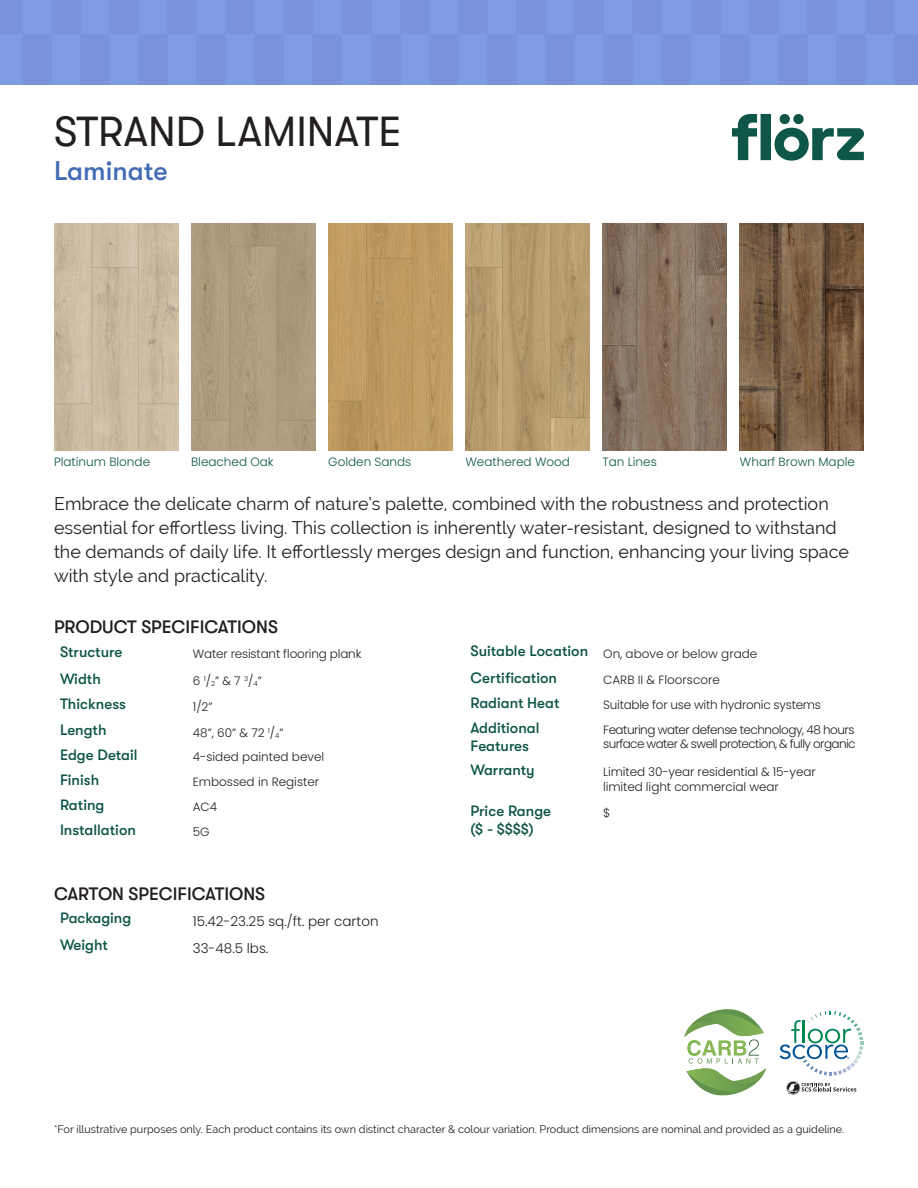
<style>
.page{position:relative;width:918px;height:1188px;background:#fff}
.page>*{position:absolute;margin:0;border:0;box-sizing:border-box;transform-origin:0 0}
.t1{font:42px "GT Walsheim";color:#231f20}
.t2{font:500 27px "GT Walsheim";color:#436cb5}
.t3{font:18px/24px "Raleway";color:#231f20}
.t4{font:500 18px "GT Walsheim";color:#231f20}
.t5{font:500 15px/18px "GT Walsheim";color:#0e5648}
.t6{font:300 13.5px "Poppins";color:#231f20}
.t7{font:300 12px/14.4px "Poppins";letter-spacing:-.015em;color:#231f20}
.t8{font:300 12px/14.4px "Poppins";letter-spacing:-.05em;color:#231f20}
.t9{font:300 12px "Poppins";color:#0e5648}
.t10{font:10.8px "Raleway";color:#231f20}
.s1{font-family:"GT Walsheim";font-weight:500;font-size:15px;color:#0e5648}
</style>
<div class="page">
<img style="left:328px;top:224px;width:125px;height:226px">
<img style="left:465px;top:224px;width:125px;height:226px">
<img style="left:191px;top:224px;width:124px;height:226px">
<img style="left:54px;top:224px;width:124px;height:226px">
<img style="left:603px;top:224px;width:124px;height:226px">
<img style="left:740px;top:224px;width:124px;height:226px">
<svg style="left:732px;top:114px;width:25px;height:46px"></svg>
<div style="left:761px;top:114px;width:10px;height:46px;background:#0e5648"></div>
<div style="left:780px;top:114px;width:10px;height:10px;background:#0e5648;border-radius:50%"></div>
<div style="left:793px;top:114px;width:11px;height:10px;background:#0e5648;border-radius:50%"></div>
<svg style="left:775px;top:128px;width:89px;height:33px"></svg>
<svg style="left:780px;top:1011px;width:83px;height:84px"></svg>
<svg style="left:684px;top:1009px;width:82px;height:87px"></svg>
<div style="left:0;top:0;width:918px;height:85px;background:#7d9ce3"></div>
<div style="left:0;top:0;width:22px;height:34px;background:#7a94db"></div>
<div style="left:51px;top:0;width:29px;height:34px;background:#7a94db"></div>
<div style="left:109px;top:0;width:29px;height:34px;background:#7a94db"></div>
<div style="left:168px;top:0;width:29px;height:34px;background:#7a94db"></div>
<div style="left:226px;top:0;width:29px;height:34px;background:#7a94db"></div>
<div style="left:284px;top:0;width:29px;height:34px;background:#7a94db"></div>
<div style="left:342px;top:0;width:29px;height:34px;background:#7a94db"></div>
<div style="left:400px;top:0;width:29px;height:34px;background:#7a94db"></div>
<div style="left:458px;top:0;width:29px;height:34px;background:#7a94db"></div>
<div style="left:517px;top:0;width:29px;height:34px;background:#7a94db"></div>
<div style="left:575px;top:0;width:29px;height:34px;background:#7a94db"></div>
<div style="left:633px;top:0;width:29px;height:34px;background:#7a94db"></div>
<div style="left:691px;top:0;width:29px;height:34px;background:#7a94db"></div>
<div style="left:749px;top:0;width:29px;height:34px;background:#7a94db"></div>
<div style="left:807px;top:0;width:29px;height:34px;background:#7a94db"></div>
<div style="left:866px;top:0;width:29px;height:34px;background:#7a94db"></div>
<div style="left:22px;top:34px;width:29px;height:51px;background:#7a94db"></div>
<div style="left:80px;top:34px;width:29px;height:51px;background:#7a94db"></div>
<div style="left:138px;top:34px;width:30px;height:51px;background:#7a94db"></div>
<div style="left:197px;top:34px;width:29px;height:51px;background:#7a94db"></div>
<div style="left:255px;top:34px;width:29px;height:51px;background:#7a94db"></div>
<div style="left:313px;top:34px;width:29px;height:51px;background:#7a94db"></div>
<div style="left:371px;top:34px;width:29px;height:51px;background:#7a94db"></div>
<div style="left:429px;top:34px;width:29px;height:51px;background:#7a94db"></div>
<div style="left:487px;top:34px;width:30px;height:51px;background:#7a94db"></div>
<div style="left:546px;top:34px;width:29px;height:51px;background:#7a94db"></div>
<div style="left:604px;top:34px;width:29px;height:51px;background:#7a94db"></div>
<div style="left:662px;top:34px;width:29px;height:51px;background:#7a94db"></div>
<div style="left:720px;top:34px;width:29px;height:51px;background:#7a94db"></div>
<div style="left:778px;top:34px;width:29px;height:51px;background:#7a94db"></div>
<div style="left:836px;top:34px;width:30px;height:51px;background:#7a94db"></div>
<div style="left:895px;top:34px;width:23px;height:51px;background:#7a94db"></div>
<h1 class="t1" style="left:54px;top:108px;width:349px">STRAND LAMINATE</h1>
<h2 class="t2" style="left:54px;top:156px;width:115px">Laminate</h2>
<p class="t9" style="left:54px;top:455px;width:98px">Platinum Blonde</p>
<p class="t9" style="left:191px;top:455px;width:84px">Bleached Oak</p>
<p class="t9" style="left:328px;top:455px;width:85px">Golden Sands</p>
<p class="t9" style="left:465px;top:455px;width:106px">Weathered Wood</p>
<p class="t9" style="left:603px;top:455px;width:56px">Tan Lines</p>
<p class="t9" style="left:740px;top:455px;width:117px">Wharf Brown Maple</p>
<p class="t3" style="left:54px;top:492px;width:797px">Embrace the delicate charm of nature’s palette, combined with the robustness and protection essential for effortless living. This collection is inherently water-resistant, designed to withstand the demands of daily life. It effortlessly merges design and function, enhancing your living space with style and practicality.</p>
<p class="t4" style="left:54px;top:617px;width:225px">PRODUCT SPECIFICATIONS</p>
<p class="t5" style="left:60px;top:643px;width:64px">Structure</p>
<p class="t7" style="left:193px;top:647px;width:170px">Water resistant flooring plank</p>
<p class="t5" style="left:60px;top:669px;width:42px">Width</p>
<p class="t7" style="left:193px;top:673px;width:70px">6 <sup>1</sup>/<sub>2</sub>” &amp; 7 <sup>3</sup>/<sub>4</sub>”</p>
<p class="t5" style="left:60px;top:695px;width:68px">Thickness</p>
<p class="t7" style="left:193px;top:699px;width:21px">1/2”</p>
<p class="t5" style="left:60px;top:721px;width:48px">Length</p>
<p class="t7" style="left:193px;top:725px;width:92px">48”, 60” &amp; 72 <sup>1</sup>/<sub>4</sub>”</p>
<p class="t5" style="left:60px;top:746px;width:79px">Edge Detail</p>
<p class="t7" style="left:193px;top:750px;width:133px">4-sided painted bevel</p>
<p class="t5" style="left:60px;top:771px;width:41px">Finish</p>
<p class="t7" style="left:193px;top:775px;width:128px">Embossed in Register</p>
<p class="t5" style="left:60px;top:796px;width:46px">Rating</p>
<p class="t7" style="left:193px;top:800px;width:26px">AC4</p>
<p class="t5" style="left:60px;top:821px;width:77px">Installation</p>
<p class="t7" style="left:193px;top:825px;width:18px">5G</p>
<p class="t4" style="left:54px;top:884px;width:213px">CARTON SPECIFICATIONS</p>
<p class="t5" style="left:60px;top:909px;width:73px">Packaging</p>
<p class="t6" style="left:193px;top:914px;width:187px">15.42-23.25 sq./ft. per carton</p>
<p class="t5" style="left:60px;top:936px;width:49px">Weight</p>
<p class="t6" style="left:193px;top:940px;width:77px">33-48.5 lbs.</p>
<p class="t7" style="left:470px;top:646px;width:289px"><span class="s1">Suitable Location</span> On, above or below grade</p>
<p class="t5" style="left:470px;top:669px;width:88px">Certification</p>
<p class="t7" style="left:603px;top:672px;width:118px">CARB II &amp; Floorscore</p>
<p class="t5" style="left:470px;top:694px;width:91px">Radiant Heat</p>
<p class="t7" style="left:603px;top:698px;width:219px">Suitable for use with hydronic systems</p>
<p class="t5" style="left:470px;top:719px;width:71px">Additional<br>Features</p>
<p class="t8" style="left:603px;top:723px;width:254px">Featuring water defense technology, 48 hours surface water &amp; swell protection, &amp; fully organic</p>
<p class="t5" style="left:470px;top:761px;width:66px">Warranty</p>
<p class="t7" style="left:603px;top:765px;width:214px">Limited 30-year residential &amp; 15-year limited light commercial wear</p>
<p class="t5" style="left:470px;top:802px;width:82px">Price Range ($ - $$$$)</p>
<p class="t7" style="left:603px;top:806px;width:9px">$</p>
<p class="t10" style="left:54px;top:1123px;width:792px">*For illustrative purposes only. Each product contains its own distinct character &amp; colour variation. Product dimensions are nominal and provided as a guideline.</p>
</div>
